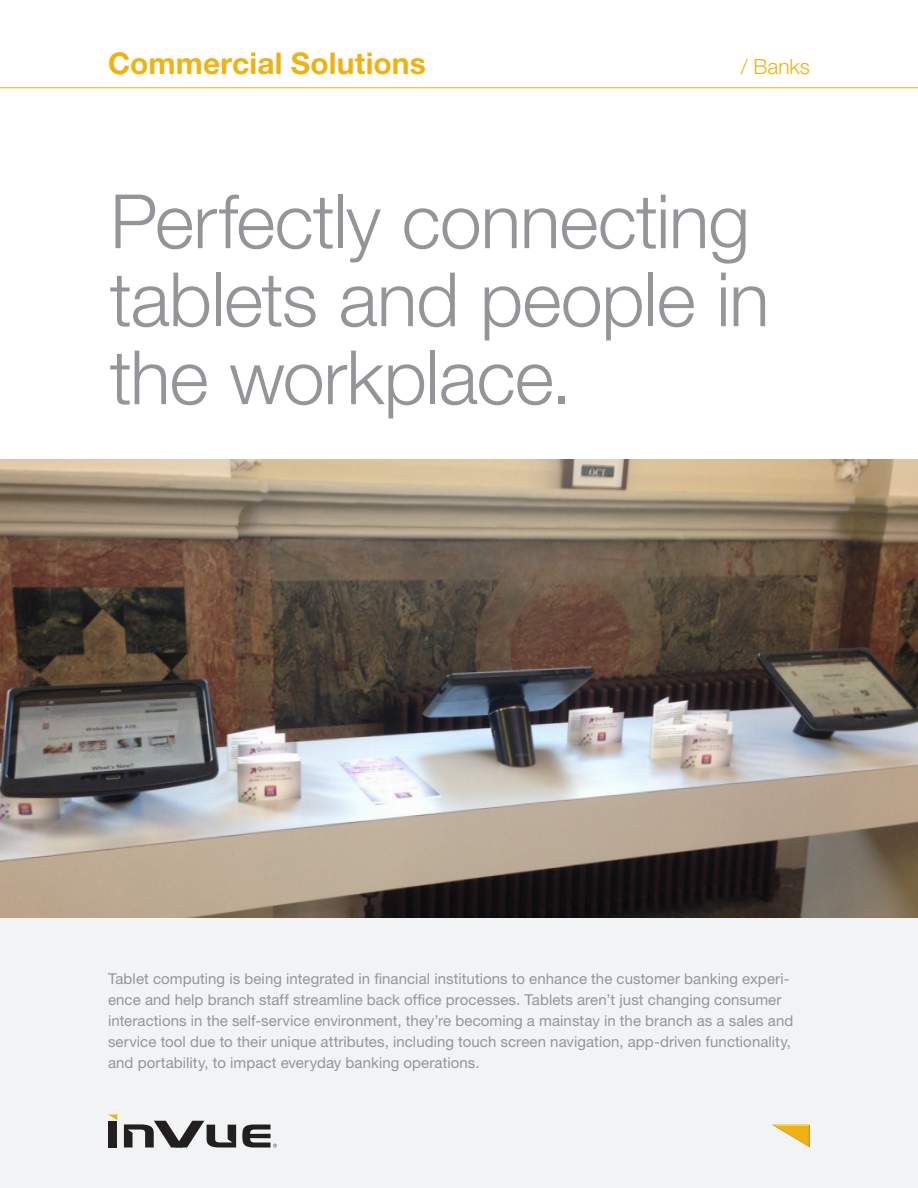
<style>
.page{position:relative;width:918px;height:1188px;background:#fff}
.page>*{position:absolute;margin:0;border:0;box-sizing:border-box;transform-origin:0 0}
.t1{font:300 75px/78px "Helvetica Neue";letter-spacing:-.015em;color:#939598}
.t2{font:700 30px "Helvetica Neue";letter-spacing:.005em;color:#efb211}
.t3{font:300 21px "Helvetica Neue";color:#efb211}
.t4{font:15px/21px "Helvetica Neue";letter-spacing:.005em;color:#939598}
</style>
<div class="page">
<hr style="left:0;top:87px;width:918px;height:1px;background:#efb211">
<div style="left:0;top:918px;width:918px;height:270px;background:#f2f3f4"></div>
<div style="left:109px;top:1121px;width:8px;height:26px;background:#231f20"></div>
<svg style="left:124px;top:1121px;width:112px;height:26px"></svg>
<svg style="left:109px;top:1115px;width:8px;height:5px"></svg>
<svg style="left:242px;top:1125px;width:35px;height:23px"></svg>
<svg style="left:772px;top:1125px;width:38px;height:23px"></svg>
<img style="left:0;top:459px;width:918px;height:459px">
<h2 class="t2" style="left:108px;top:45px;width:319px">Commercial Solutions</h2>
<h3 class="t3" style="left:741px;top:54px;width:71px">/ Banks</h3>
<p class="t1" style="left:110px;top:181px;width:661px">Perfectly connecting tablets and people in the workplace.</p>
<p class="t4" style="left:108px;top:968px;width:687px">Tablet computing is being integrated in financial institutions to enhance the customer banking experi&shy;ence and help branch staff streamline back office processes. Tablets aren’t just changing consumer interactions in the self-service environment, they’re becoming a mainstay in the branch as a sales and service tool due to their unique attributes, including touch screen navigation, app-driven functionality, and portability, to impact everyday banking operations.</p>
</div>
